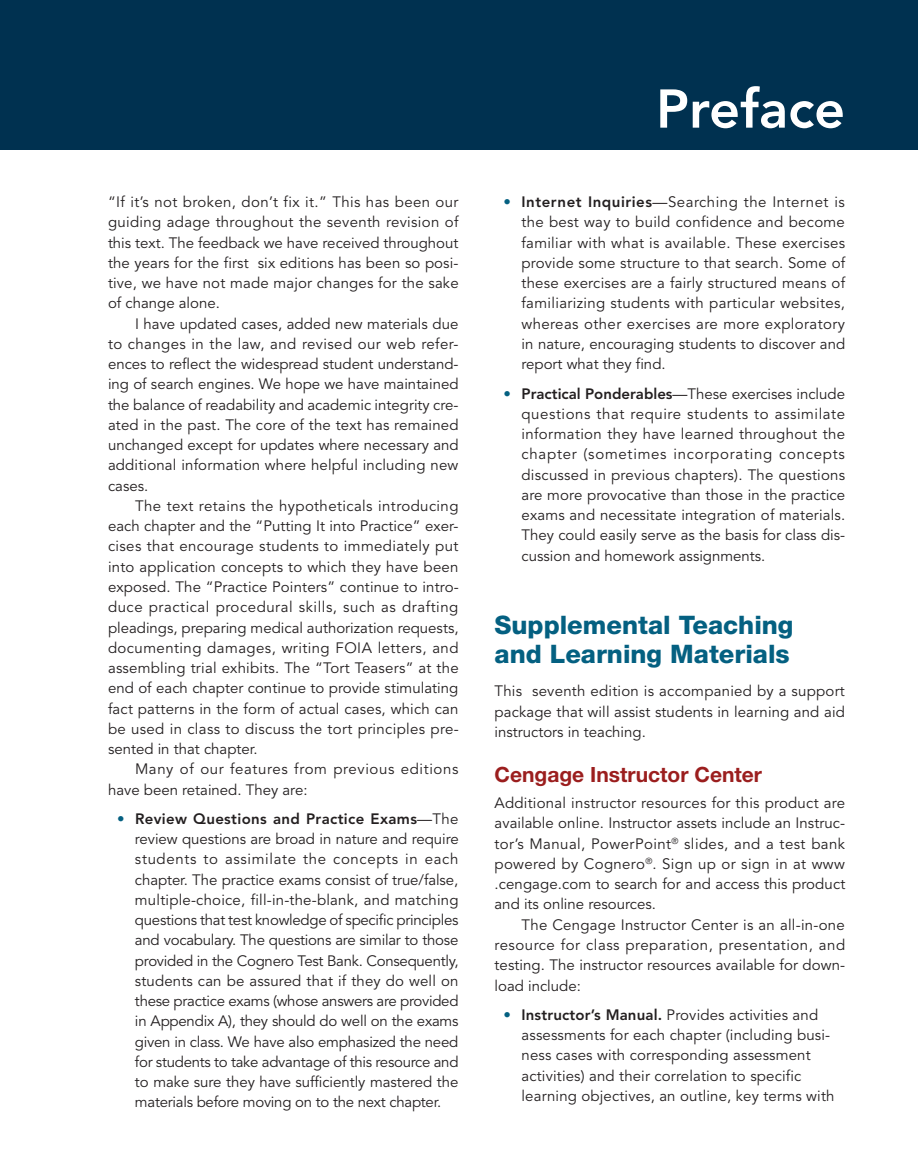
<style>
.page{position:relative;width:918px;height:1175px;background:#fff}
.page>*{position:absolute;margin:0;border:0;box-sizing:border-box;transform-origin:0 0}
.t1{font:800 54px "Avenir LT Std";color:#fff}
.t2{font:800 25.5px/28.5px "Helvetica Neue LT Std";color:#046081}
.t3{font:700 21px "Helvetica Neue LT Std";color:#9b1e1e}
.t4{font:15px/20.2px "Avenir LT Std";letter-spacing:.01em;color:#231f20;text-align:justify}
.t5{font:15px "Avenir LT Std";letter-spacing:.035em;color:#231f20}
.t6{font:15px "Avenir LT Std";letter-spacing:.03em;color:#231f20}
.t7{font:15px "Avenir LT Std";letter-spacing:.04em;color:#231f20}
.s1{font-weight:900;color:#046081}
.s2{font-weight:800}
</style>
<div class="page">
<div style="left:0;top:0;width:918px;height:149px;background:#003150"></div>
<p class="t4" style="left:108px;top:192px;width:352px">“If it’s not broken, don’t fix it.” This has been our</p>
<p class="t4" style="left:108px;top:212px;width:352px">guiding adage throughout the seventh revision of</p>
<p class="t4" style="left:108px;top:233px;width:352px">this text. The feedback we have received throughout</p>
<p class="t4" style="left:108px;top:253px;width:352px">the years for the first six editions has been so posi-</p>
<p class="t4" style="left:108px;top:273px;width:352px">tive, we have not made major changes for the sake</p>
<p class="t4" style="left:108px;top:293px;width:114px">of change alone.</p>
<p class="t4" style="left:135px;top:314px;width:325px">I have updated cases, added new materials due</p>
<p class="t4" style="left:108px;top:334px;width:352px">to changes in the law, and revised our web refer-</p>
<p class="t4" style="left:108px;top:354px;width:352px">ences to reflect the widespread student understand-</p>
<p class="t4" style="left:108px;top:374px;width:352px">ing of search engines. We hope we have maintained</p>
<p class="t4" style="left:108px;top:395px;width:352px">the balance of readability and academic integrity cre-</p>
<p class="t4" style="left:108px;top:415px;width:352px">ated in the past. The core of the text has remained</p>
<p class="t4" style="left:108px;top:435px;width:352px">unchanged except for updates where necessary and</p>
<p class="t4" style="left:108px;top:455px;width:352px">additional information where helpful including new</p>
<p class="t4" style="left:108px;top:476px;width:42px">cases.</p>
<p class="t4" style="left:135px;top:496px;width:325px">The text retains the hypotheticals introducing</p>
<p class="t4" style="left:108px;top:516px;width:352px">each chapter and the “Putting It into Practice” exer-</p>
<p class="t4" style="left:108px;top:536px;width:352px">cises that encourage students to immediately put</p>
<p class="t4" style="left:108px;top:557px;width:352px">into application concepts to which they have been</p>
<p class="t4" style="left:108px;top:577px;width:352px">exposed. The “Practice Pointers” continue to intro-</p>
<p class="t5" style="left:108px;top:598px;width:352px">duce practical procedural skills, such as drafting</p>
<p class="t4" style="left:108px;top:617px;width:352px">pleadings, preparing medical authorization requests,</p>
<p class="t6" style="left:108px;top:639px;width:352px">documenting damages, writing FOIA letters, and</p>
<p class="t4" style="left:108px;top:658px;width:352px">assembling trial exhibits. The “Tort Teasers” at the</p>
<p class="t4" style="left:108px;top:678px;width:352px">end of each chapter continue to provide stimulating</p>
<p class="t4" style="left:108px;top:698px;width:352px">fact patterns in the form of actual cases, which can</p>
<p class="t4" style="left:108px;top:719px;width:352px">be used in class to discuss the tort principles pre-</p>
<p class="t4" style="left:108px;top:739px;width:151px">sented in that chapter.</p>
<p class="t7" style="left:135px;top:760px;width:325px">Many of our features from previous editions</p>
<p class="t4" style="left:108px;top:779px;width:201px">have been retained. They are:</p>
<p class="t4" style="left:135px;top:809px;width:325px;text-indent:-18px"><span class="s1">•</span> <span class="s2">Review Questions and Practice Exams</span>—The review questions are broad in nature and require students to assimilate the concepts in each chapter. The practice exams consist of true/false, multiple-choice, fill-in-the-blank, and matching questions that test knowledge of specific principles and vocabulary. The questions are similar to those provided in the Cognero Test Bank. Consequently, students can be assured that if they do well on these practice exams (whose answers are provided in Appendix A), they should do well on the exams given in class. We have also emphasized the need for students to take advantage of this resource and to make sure they have sufficiently mastered the materials before moving on to the next chapter.</p>
<p class="t1" style="left:656px;top:77px;width:191px">Preface</p>
<p class="t4" style="left:522px;top:192px;width:325px;text-indent:-18px"><span class="s1">•</span> <span class="s2">Internet Inquiries</span>—Searching the Internet is the best way to build confidence and become familiar with what is available. These exercises provide some structure to that search. Some of these exercises are a fairly structured means of familiarizing students with particular websites, whereas other exercises are more exploratory in nature, encouraging students to discover and report what they find.</p>
<p class="t4" style="left:522px;top:383px;width:325px;text-indent:-18px"><span class="s1">•</span> <span class="s2">Practical Ponderables</span>—These exercises include questions that require students to assimilate information they have learned throughout the chapter (sometimes incorporating concepts discussed in previous chapters). The questions are more provocative than those in the practice exams and necessitate integration of materials.<br>They could easily serve as the basis for class dis&shy;cussion and homework assignments.</p>
<p class="t2" style="left:495px;top:610px;width:300px">Supplemental Teaching and Learning Materials</p>
<p class="t4" style="left:495px;top:681px;width:352px">This seventh edition is accompanied by a support package that will assist students in learning and aid instructors in teaching.</p>
<p class="t3" style="left:495px;top:761px;width:269px">Cengage Instructor Center</p>
<p class="t4" style="left:495px;top:793px;width:352px">Additional instructor resources for this product are</p>
<p class="t4" style="left:495px;top:813px;width:352px">available online. Instructor assets include an Instruc-</p>
<p class="t6" style="left:495px;top:835px;width:352px">tor’s Manual, PowerPoint<sup>®</sup> slides, and a test bank</p>
<p class="t4" style="left:495px;top:854px;width:352px">powered by Cognero<sup>®</sup>. Sign up or sign in at www</p>
<p class="t4" style="left:495px;top:874px;width:352px">.cengage.com to search for and access this product</p>
<p class="t4" style="left:495px;top:894px;width:163px">and its online resources.</p>
<p class="t4" style="left:522px;top:914px;width:325px">The Cengage Instructor Center is an all-in-one</p>
<p class="t5" style="left:495px;top:936px;width:352px">resource for class preparation, presentation, and</p>
<p class="t4" style="left:495px;top:955px;width:352px">testing. The instructor resources available for down-</p>
<p class="t4" style="left:495px;top:975px;width:88px">load include:</p>
<p class="t4" style="left:522px;top:1004px;width:314px;text-align:left;text-indent:-18px"><span class="s1">•</span> <span class="s2">Instructor’s Manual.</span> Provides activities and assessments for each chapter (including busi&shy;ness cases with corresponding assessment activities) and their correlation to specific learning objectives, an outline, key terms with</p>
</div>
